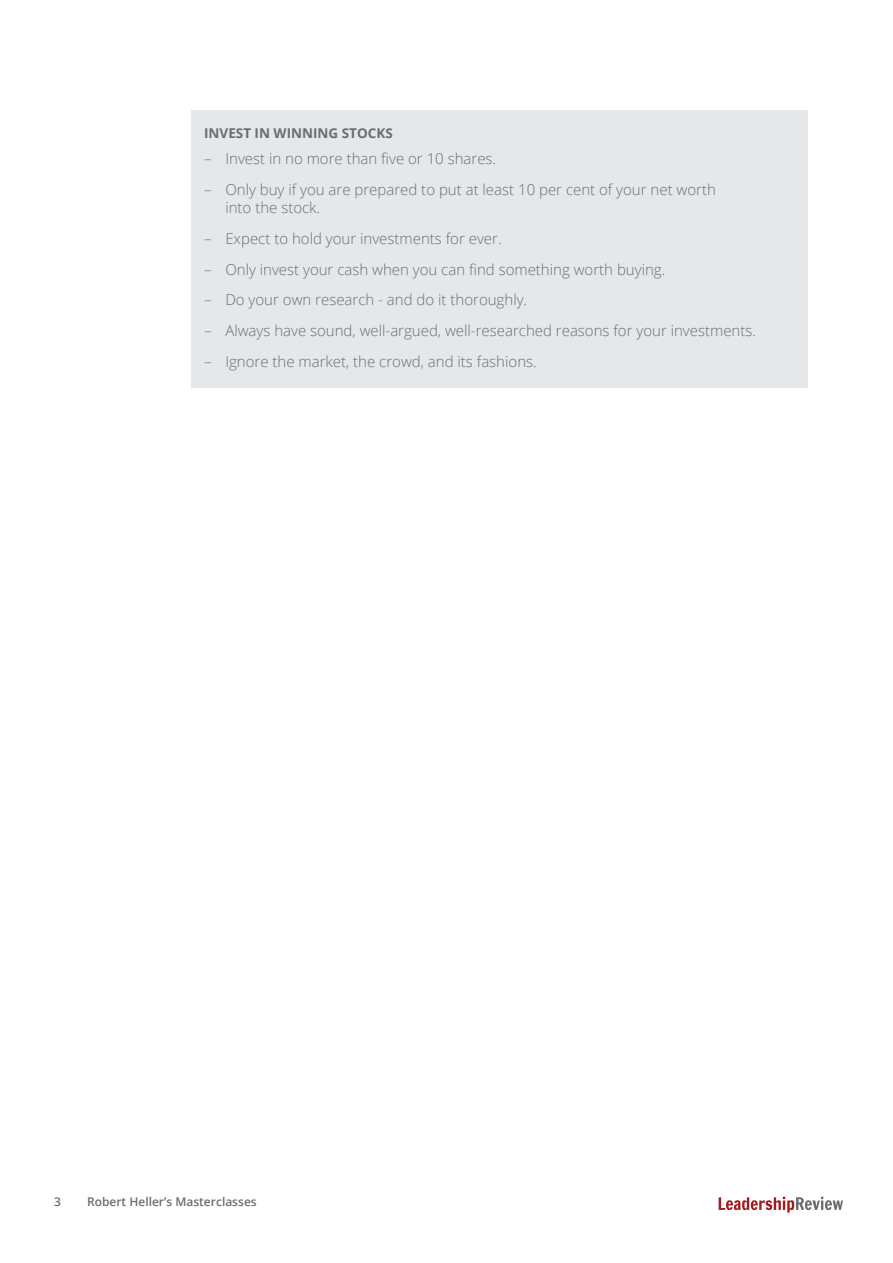
<style>
.page{position:relative;width:893px;height:1263px;background:#fff}
.page>*{position:absolute;margin:0;border:0;box-sizing:border-box;transform-origin:0 0}
.feature_buls{font:300 15px/18px "Open Sans";color:#6c6d70}
.feature_buls_last{font:300 15px "Open Sans";color:#6c6d70}
.h_feature{font:700 13.5px "Open Sans";color:#6c6d70}
.t1{font:600 12px "Open Sans";color:#6c6d70}
</style>
<div class="page">
<svg style="left:719px;top:1197px;width:124px;height:16px"></svg>
<div style="left:191px;top:111px;width:617px;height:47px;background:#e6e7e9"></div>
<div style="left:191px;top:140px;width:617px;height:45px;background:#e6e7e9"></div>
<div style="left:191px;top:171px;width:617px;height:63px;background:#e6e7e9"></div>
<div style="left:191px;top:220px;width:617px;height:45px;background:#e6e7e9"></div>
<div style="left:191px;top:250px;width:617px;height:45px;background:#e6e7e9"></div>
<div style="left:191px;top:281px;width:617px;height:45px;background:#e6e7e9"></div>
<div style="left:191px;top:312px;width:617px;height:45px;background:#e6e7e9"></div>
<div style="left:191px;top:343px;width:617px;height:45px;background:#e6e7e9"></div>
<p class="h_feature" style="left:204px;top:123px;width:190px">INVEST IN WINNING STOCKS</p>
<p class="feature_buls" style="left:204px;top:150px;width:294px">– Invest in no more than five or 10 shares.</p>
<p class="feature_buls" style="left:225px;top:180px;width:492px;text-indent:-21px">– Only buy if you are prepared to put at least 10 per cent of your net worth into the stock.</p>
<p class="feature_buls" style="left:204px;top:229px;width:299px">– Expect to hold your investments for ever.</p>
<p class="feature_buls" style="left:204px;top:260px;width:463px">– Only invest your cash when you can find something worth buying.</p>
<p class="feature_buls" style="left:204px;top:291px;width:325px">– Do your own research - and do it thoroughly.</p>
<p class="feature_buls" style="left:204px;top:321px;width:553px">– Always have sound, well-argued, well-researched reasons for your investments.</p>
<p class="feature_buls_last" style="left:204px;top:351px;width:334px">– Ignore the market, the crowd, and its fashions.</p>
<p class="t1" style="left:54px;top:1193px;width:8px">3</p>
<p class="t1" style="left:87px;top:1193px;width:171px">Robert Heller’s Masterclasses</p>
</div>
